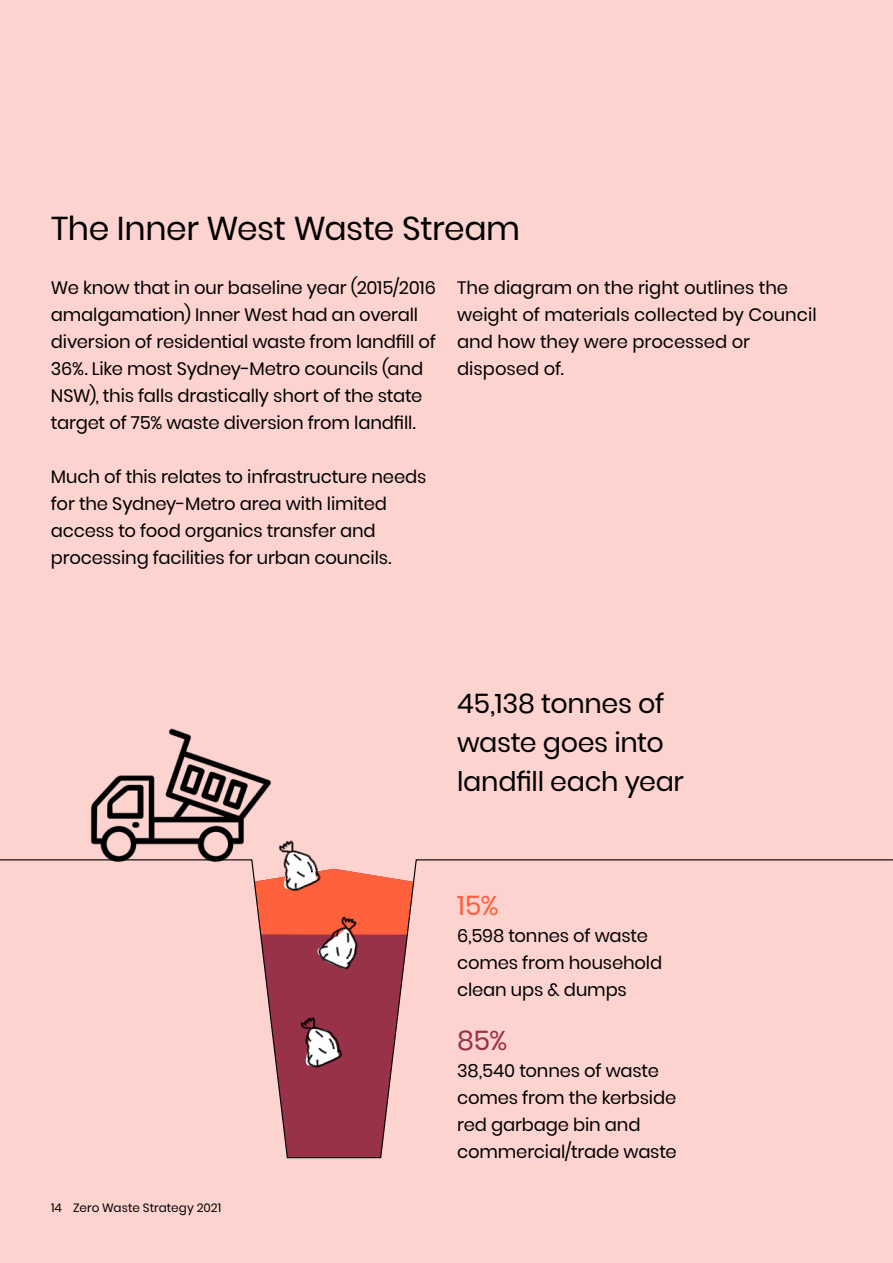
<style>
.page{position:relative;width:893px;height:1263px;background:#fcd3cf}
.page>*{position:absolute;margin:0;border:0;box-sizing:border-box;transform-origin:0 0}
.t1{font:33px "Poppins";letter-spacing:-.015em;color:#000}
.t2{font:27px/39px "Poppins";letter-spacing:-.01em;color:#000}
.t3{font:27px "Poppins";color:#ff613d}
.t4{font:27px "Poppins";color:#983248}
.t5{font:18px/27px "Poppins";letter-spacing:-.01em;color:#000}
.t6{font:12px "Poppins";letter-spacing:.005em;color:#000}
</style>
<div class="page">
<img style="left:90px;top:728px;width:181px;height:131px">
<svg style="left:0;top:859px;width:893px;height:300px"></svg>
<img style="left:287px;top:996px;width:70px;height:89px">
<img style="left:265px;top:819px;width:32px;height:32px">
<svg style="left:254px;top:851px;width:160px;height:118px"></svg>
<img style="left:301px;top:898px;width:88px;height:95px">
<p class="t1" style="left:51px;top:209px;width:471px">The Inner West Waste Stream</p>
<p class="t5" style="left:51px;top:274px;width:386px">We know that in our baseline year (2015/2016 amalgamation) Inner West had an overall diversion of residential waste from landfill of 36%. Like most Sydney-Metro councils (and NSW), this falls drastically short of the state target of 75% waste diversion from landfill.</p>
<p class="t5" style="left:51px;top:463px;width:377px">Much of this relates to infrastructure needs for the Sydney-Metro area with limited access to food organics transfer and processing facilities for urban councils.</p>
<p class="t5" style="left:457px;top:274px;width:361px">The diagram on the right outlines the weight of materials collected by Council and how they were processed or disposed of.</p>
<p class="t2" style="left:457px;top:685px;width:228px">45,138 tonnes of waste goes into landfill each year</p>
<p class="t6" style="left:51px;top:1201px;width:172px">14 Zero Waste Strategy 2021</p>
<p class="t3" style="left:457px;top:890px;width:43px">15%</p>
<p class="t5" style="left:457px;top:922px;width:207px">6,598 tonnes of waste comes from household clean ups &amp; dumps</p>
<p class="t4" style="left:457px;top:1025px;width:52px">85%</p>
<p class="t5" style="left:457px;top:1057px;width:221px">38,540 tonnes of waste comes from the kerbside red garbage bin and commercial/trade waste</p>
</div>
